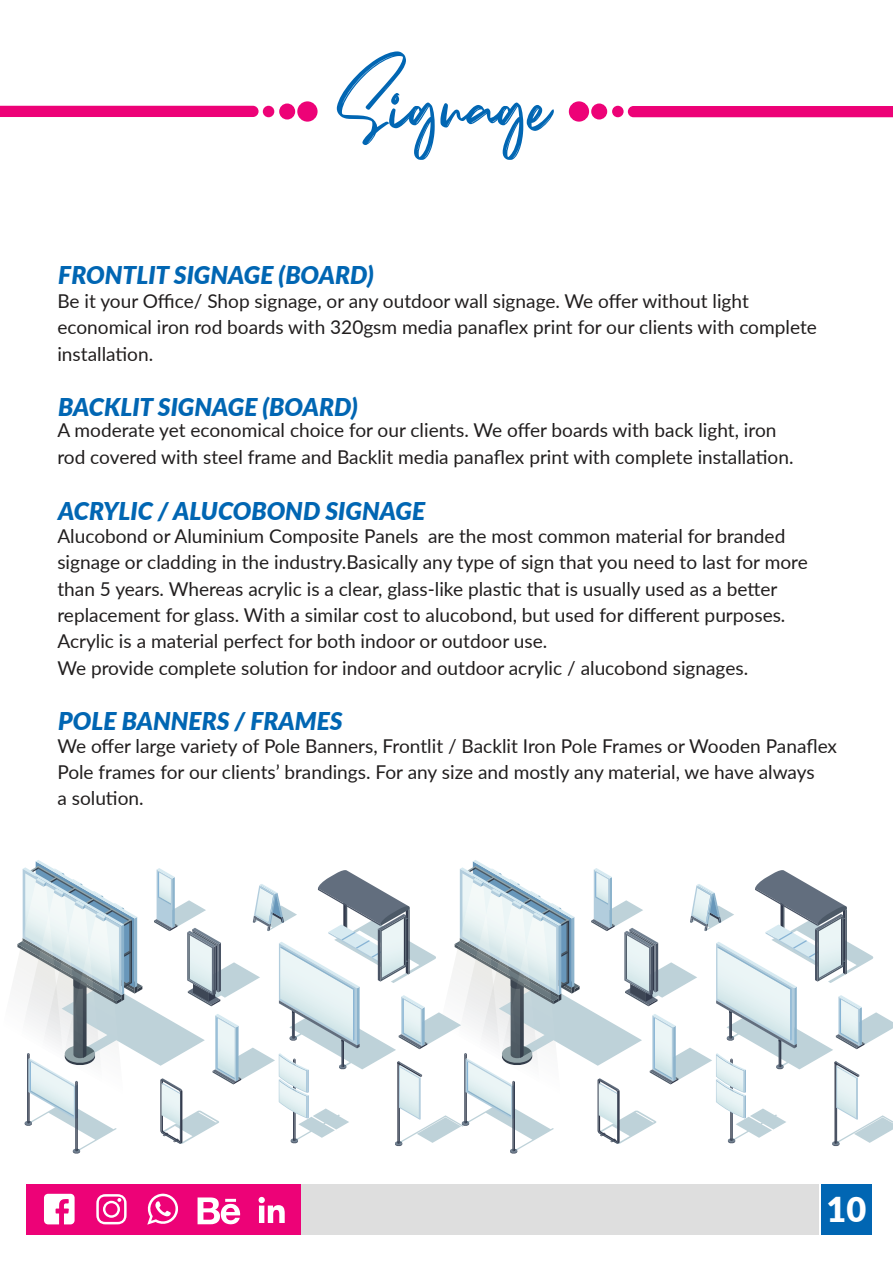
<style>
.page{position:relative;width:893px;height:1263px;background:#fff}
.page>*{position:absolute;margin:0;border:0;box-sizing:border-box;transform-origin:0 0}
.t1{font:120px "Sometimes";color:#0166b3}
.t2{font:900 34.35px "Lato";color:#fff}
.t3{font:italic 900 24.45px "Lato";color:#0166b3}
.t4{font:19.05px/26.4px "Lato";color:#211e1e}
</style>
<div class="page">
<div style="left:197px;top:1184px;width:621px;height:50px;background:#dedede"></div>
<div style="left:821px;top:1184px;width:51px;height:50px;background:#0166b3"></div>
<svg style="left:16px;top:860px;width:877px;height:294px"></svg>
<div style="left:27px;top:1184px;width:274px;height:50px;background:#ed0277"></div>
<svg style="left:147px;top:1194px;width:31px;height:31px"></svg>
<svg style="left:96px;top:1194px;width:31px;height:30px"></svg>
<svg style="left:44px;top:1194px;width:31px;height:30px"></svg>
<svg style="left:197px;top:1197px;width:43px;height:27px"></svg>
<svg style="left:259px;top:1197px;width:26px;height:26px"></svg>
<div style="left:0;top:106px;width:259px;height:11px;background:#ed0277"></div>
<div style="left:263px;top:106px;width:11px;height:11px;background:#ed0277;border-radius:50%"></div>
<div style="left:279px;top:104px;width:16px;height:16px;background:#ed0277;border-radius:50%"></div>
<div style="left:297px;top:101px;width:21px;height:21px;background:#ed0277;border-radius:50%"></div>
<div style="left:628px;top:106px;width:265px;height:11px;background:#ed0277"></div>
<div style="left:612px;top:106px;width:12px;height:11px;background:#ed0277;border-radius:50%"></div>
<div style="left:591px;top:104px;width:16px;height:16px;background:#ed0277;border-radius:50%"></div>
<div style="left:569px;top:101px;width:20px;height:21px;background:#ed0277;border-radius:50%"></div>
<h1 class="t1" style="left:337px;top:31px;width:221px">Signage</h1>
<p class="t3" style="left:58px;top:257px;width:317px">FRONTLIT SIGNAGE (BOARD)</p>
<p class="t4" style="left:57px;top:287px;width:761px">Be it your Office/ Shop signage, or any outdoor wall signage. We offer without light economical iron rod boards with 320gsm media panaflex print for our clients with complete installation.</p>
<p class="t3" style="left:58px;top:388px;width:301px">BACKLIT SIGNAGE (BOARD)</p>
<p class="t4" style="left:57px;top:416px;width:738px">A moderate yet economical choice for our clients. We offer boards with back light, iron rod covered with steel frame and Backlit media panaflex print with complete installation.</p>
<p class="t3" style="left:58px;top:493px;width:368px">ACRYLIC / ALUCOBOND SIGNAGE</p>
<p class="t4" style="left:57px;top:522px;width:752px">Alucobond or Aluminium Composite Panels are the most common material for branded signage or cladding in the industry.Basically any type of sign that you need to last for more than 5 years. Whereas acrylic is a clear, glass-like plastic that is usually used as a better replacement for glass. With a similar cost to alucobond, but used for different purposes.<br>Acrylic is a material perfect for both indoor or outdoor use.<br>We provide complete solution for indoor and outdoor acrylic / alucobond signages.</p>
<p class="t3" style="left:58px;top:703px;width:286px">POLE BANNERS / FRAMES</p>
<p class="t4" style="left:57px;top:732px;width:781px">We offer large variety of Pole Banners, Frontlit / Backlit Iron Pole Frames or Wooden Panaflex<br>Pole frames for our clients’ brandings. For any size and mostly any material, we have always<br>a solution.</p>
<h2 class="t2" style="left:826px;top:1183px;width:41px">10</h2>
</div>
